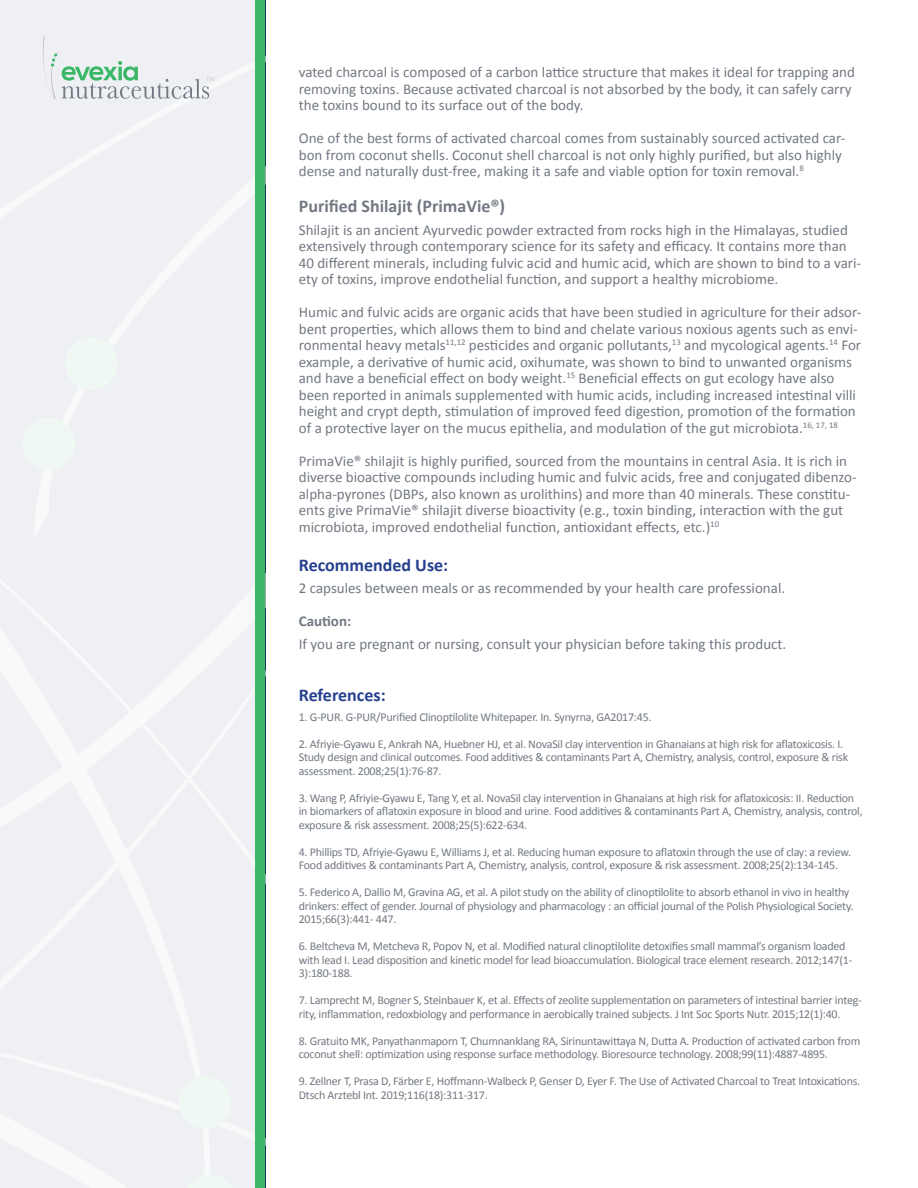
<style>
.page{position:relative;width:918px;height:1188px;background:#fff}
.page>*{position:absolute;margin:0;border:0;box-sizing:border-box;transform-origin:0 0}
.t1{font:700 18px "Calibri";color:#727882}
.t2{font:700 18px "Calibri";color:#25408f}
.t3{font:15px/16.5px "Calibri";color:#727882}
.t4{font:700 15px "Calibri";color:#727882}
.t5{font:12px/13.5px "Calibri";letter-spacing:-.02em;color:#727882}
</style>
<div class="page">
<div style="left:0;top:0;width:260px;height:1188px;background:#eef0f4"></div>
<div style="left:256px;top:0;width:9px;height:1188px;background:#3cb768"></div>
<svg style="left:43px;top:36px;width:172px;height:64px"></svg>
<p class="t3" style="left:299px;top:64px;width:558px">vated charcoal is composed of a carbon lattice structure that makes it ideal for trapping and removing toxins. Because activated charcoal is not absorbed by the body, it can safely carry the toxins bound to its surface out of the body.</p>
<p class="t3" style="left:299px;top:130px;width:548px">One of the best forms of activated charcoal comes from sustainably sourced activated car&shy;bon from coconut shells. Coconut shell charcoal is not only highly purified, but also highly dense and naturally dust-free, making it a safe and viable option for toxin removal.<sup>8</sup></p>
<p class="t1" style="left:299px;top:195px;width:208px">Purified Shilajit (PrimaVie®)</p>
<p class="t3" style="left:299px;top:221px;width:564px">Shilajit is an ancient Ayurvedic powder extracted from rocks high in the Himalayas, studied extensively through contemporary science for its safety and efficacy. It contains more than 40 different minerals, including fulvic acid and humic acid, which are shown to bind to a vari&shy;ety of toxins, improve endothelial function, and support a healthy microbiome.</p>
<p class="t3" style="left:299px;top:304px;width:564px">Humic and fulvic acids are organic acids that have been studied in agriculture for their adsor&shy;bent properties, which allows them to bind and chelate various noxious agents such as envi&shy;ronmental heavy metals<sup>11,12</sup> pesticides and organic pollutants,<sup>13</sup> and mycological agents.<sup>14</sup> For example, a derivative of humic acid, oxihumate, was shown to bind to unwanted organisms and have a beneficial effect on body weight.<sup>15</sup> Beneficial effects on gut ecology have also been reported in animals supplemented with humic acids, including increased intestinal villi height and crypt depth, stimulation of improved feed digestion, promotion of the formation of a protective layer on the mucus epithelia, and modulation of the gut microbiota.<sup>16,</sup> <sup>17,</sup> <sup>18</sup></p>
<p class="t3" style="left:299px;top:452px;width:559px">PrimaVie® shilajit is highly purified, sourced from the mountains in central Asia. It is rich in diverse bioactive compounds including humic and fulvic acids, free and conjugated dibenzo&shy;alpha-pyrones (DBPs, also known as urolithins) and more than 40 minerals. These constitu&shy;ents give PrimaVie® shilajit diverse bioactivity (e.g., toxin binding, interaction with the gut microbiota, improved endothelial function, antioxidant effects, etc.)<sup>10</sup></p>
<p class="t2" style="left:299px;top:553px;width:151px">Recommended Use:</p>
<p class="t3" style="left:299px;top:580px;width:488px">2 capsules between meals or as recommended by your health care professional.</p>
<p class="t4" style="left:299px;top:612px;width:54px">Caution:</p>
<p class="t3" style="left:299px;top:635px;width:489px">If you are pregnant or nursing, consult your physician before taking this product.</p>
<p class="t2" style="left:299px;top:684px;width:88px">References:</p>
<p class="t5" style="left:299px;top:710px;width:354px">1. G-PUR. G-PUR/Purified Clinoptilolite Whitepaper. In. Synyrna, GA2017:45.</p>
<p class="t5" style="left:299px;top:737px;width:551px">2. Afriyie-Gyawu E, Ankrah NA, Huebner HJ, et al. NovaSil clay intervention in Ghanaians at high risk for aflatoxicosis. I.<br>Study design and clinical outcomes. Food additives &amp; contaminants Part A, Chemistry, analysis, control, exposure &amp; risk assessment. 2008;25(1):76-87.</p>
<p class="t5" style="left:299px;top:791px;width:565px">3. Wang P, Afriyie-Gyawu E, Tang Y, et al. NovaSil clay intervention in Ghanaians at high risk for aflatoxicosis: II. Reduction in biomarkers of aflatoxin exposure in blood and urine. Food additives &amp; contaminants Part A, Chemistry, analysis, control, exposure &amp; risk assessment. 2008;25(5):622-634.</p>
<p class="t5" style="left:299px;top:845px;width:554px">4. Phillips TD, Afriyie-Gyawu E, Williams J, et al. Reducing human exposure to aflatoxin through the use of clay: a review.<br>Food additives &amp; contaminants Part A, Chemistry, analysis, control, exposure &amp; risk assessment. 2008;25(2):134-145.</p>
<p class="t5" style="left:299px;top:885px;width:556px">5. Federico A, Dallio M, Gravina AG, et al. A pilot study on the ability of clinoptilolite to absorb ethanol in vivo in healthy drinkers: effect of gender. Journal of physiology and pharmacology : an official journal of the Polish Physiological Society.<br>2015;66(3):441- 447.</p>
<p class="t5" style="left:299px;top:939px;width:555px">6. Beltcheva M, Metcheva R, Popov N, et al. Modified natural clinoptilolite detoxifies small mammal’s organism loaded with lead I. Lead disposition and kinetic model for lead bioaccumulation. Biological trace element research. 2012;147(1-<br>3):180-188.</p>
<p class="t5" style="left:299px;top:993px;width:565px">7. Lamprecht M, Bogner S, Steinbauer K, et al. Effects of zeolite supplementation on parameters of intestinal barrier integ&shy;rity, inflammation, redoxbiology and performance in aerobically trained subjects. J Int Soc Sports Nutr. 2015;12(1):40.</p>
<p class="t5" style="left:299px;top:1034px;width:563px">8. Gratuito MK, Panyathanmaporn T, Chumnanklang RA, Sirinuntawittaya N, Dutta A. Production of activated carbon from coconut shell: optimization using response surface methodology. Bioresource technology. 2008;99(11):4887-4895.</p>
<p class="t5" style="left:299px;top:1074px;width:563px">9. Zellner T, Prasa D, Färber E, Hoffmann-Walbeck P, Genser D, Eyer F. The Use of Activated Charcoal to Treat Intoxications.<br>Dtsch Arztebl Int. 2019;116(18):311-317.</p>
</div>
